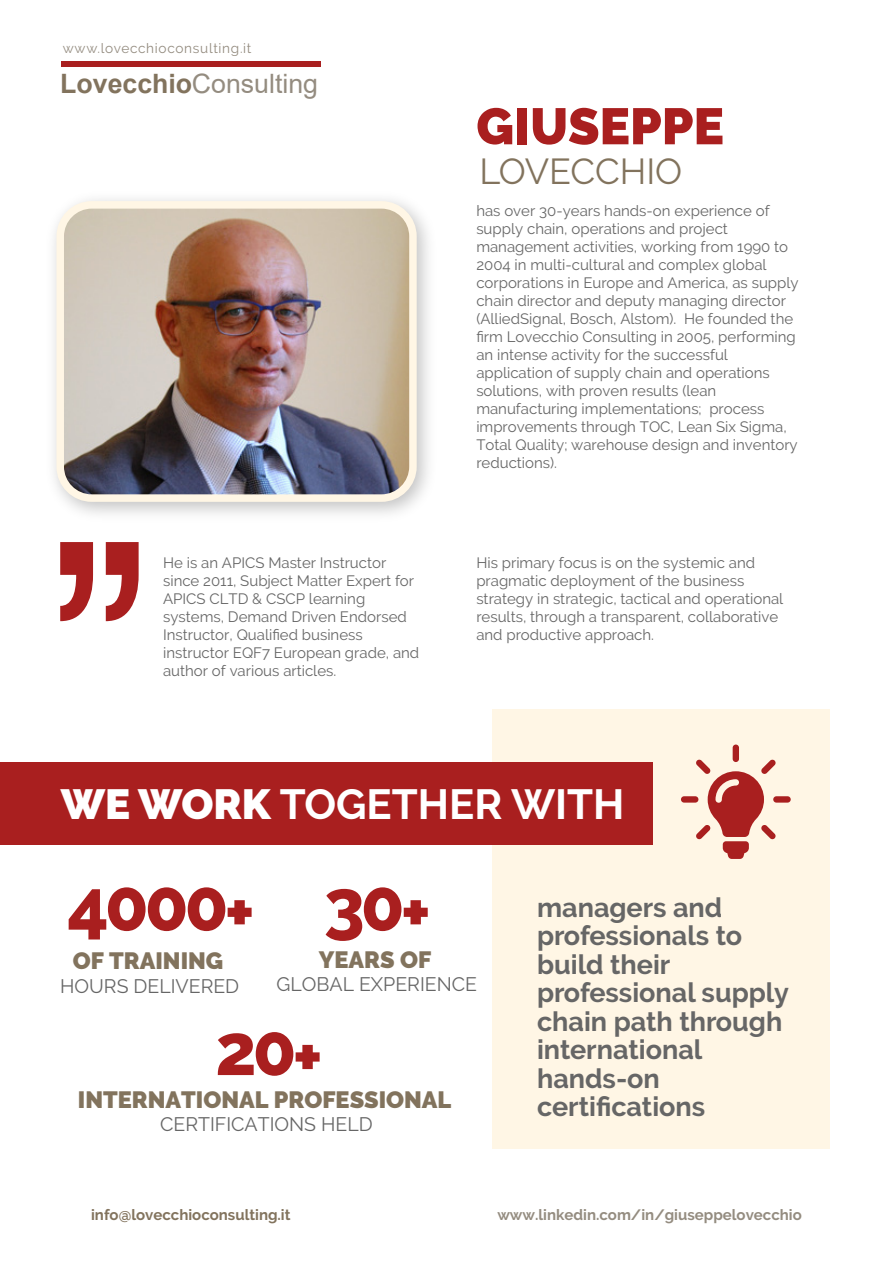
<style>
.page{position:relative;width:893px;height:1263px;background:#fff}
.page>*{position:absolute;margin:0;border:0;box-sizing:border-box;transform-origin:0 0}
.t1{font:800 72px "Raleway";letter-spacing:-.06em;color:#a91f1f}
.t2{font:900 51px "Raleway";color:#a91f1f}
.t3{font:700 42px "Raleway";color:#fff}
.t4{font:36px "Raleway";letter-spacing:-.005em;color:#82735d}
.t5{font:700 27px/28.5px "Raleway";color:#666}
.t6{font:26.7px "Arial";color:#948c80}
.t7{font:900 23.55px "Raleway";color:#82735d}
.t8{font:19.5px "Raleway";color:#666}
.t9{font:15px/18px "Raleway";color:#666}
.t10{font:700 15px "Raleway";color:#948c80}
.t11{font:700 15px "Raleway";color:#82735d}
.t12{font:13.65px "Raleway";letter-spacing:.05em;color:#948c80}
.s1{font-weight:700;color:#82735d}
.s2{font-weight:900}
</style>
<div class="page">
<div style="left:61px;top:61px;width:259px;height:5px;background:#a91f1f"></div>
<div style="left:492px;top:709px;width:337px;height:439px;background:#fff6e5"></div>
<svg style="left:681px;top:744px;width:110px;height:115px"></svg>
<div style="left:0;top:762px;width:652px;height:82px;background:#a91f1f"></div>
<img style="left:60px;top:205px;width:353px;height:293px">
<div style="left:56px;top:201px;width:361px;height:301px;border:8px solid #fff6e5;border-radius:32px"></div>
<svg style="left:60px;top:542px;width:79px;height:79px"></svg>
<p class="t12" style="left:63px;top:40px;width:190px">www.lovecchioconsulting.it</p>
<h3 class="t6" style="left:60px;top:65px;width:259px"><span class="s1">Lovecchio</span>Consulting</h3>
<h2 class="t2" style="left:476px;top:97px;width:249px">GIUSEPPE</h2>
<h3 class="t4" style="left:479px;top:150px;width:204px">LOVECCHIO</h3>
<p class="t9" style="left:476px;top:201px;width:324px">has over 30-years hands-on experience of supply chain, operations and project management activities, working from 1990 to 2004 in multi-cultural and complex global corporations in Europe and America, as supply chain director and deputy managing director (AlliedSignal, Bosch, Alstom). He founded the firm Lovecchio Consulting in 2005, performing an intense activity for the successful application of supply chain and operations solutions, with proven results (lean manufacturing implementations; process improvements through TOC, Lean Six Sigma, Total Quality; warehouse design and inventory reductions).</p>
<p class="t9" style="left:163px;top:554px;width:258px">He is an APICS Master Instructor since 2011, Subject Matter Expert for<br>APICS CLTD &amp; CSCP learning systems, Demand Driven Endorsed<br>Instructor, Qualified business instructor EQF7 European grade, and author of various articles.</p>
<p class="t9" style="left:476px;top:554px;width:309px">His primary focus is on the systemic and pragmatic deployment of the business strategy in strategic, tactical and operational results, through a transparent, collaborative and productive approach.</p>
<h3 class="t3" style="left:61px;top:780px;width:565px"><span class="s2">WE WORK</span> TOGETHER WITH</h3>
<h1 class="t1" style="left:67px;top:864px;width:189px">4000+</h1>
<h3 class="t7" style="left:73px;top:947px;width:152px">OF TRAINING</h3>
<h3 class="t8" style="left:60px;top:974px;width:180px">HOURS DELIVERED</h3>
<h1 class="t1" style="left:324px;top:864px;width:109px">30+</h1>
<h3 class="t7" style="left:319px;top:946px;width:114px">YEARS OF</h3>
<h3 class="t8" style="left:277px;top:973px;width:202px">GLOBAL EXPERIENCE</h3>
<h1 class="t1" style="left:215px;top:1009px;width:109px">20+</h1>
<h3 class="t7" style="left:78px;top:1086px;width:375px">INTERNATIONAL PROFESSIONAL</h3>
<h3 class="t8" style="left:160px;top:1113px;width:214px">CERTIFICATIONS HELD</h3>
<h3 class="t5" style="left:537px;top:893px;width:254px">managers and professionals to build their professional supply chain path through international hands-on certifications</h3>
<p class="t11" style="left:91px;top:1206px;width:201px">info@lovecchioconsulting.it</p>
<p class="t10" style="left:497px;top:1206px;width:306px">www.linkedin.com/in/giuseppelovecchio</p>
</div>
